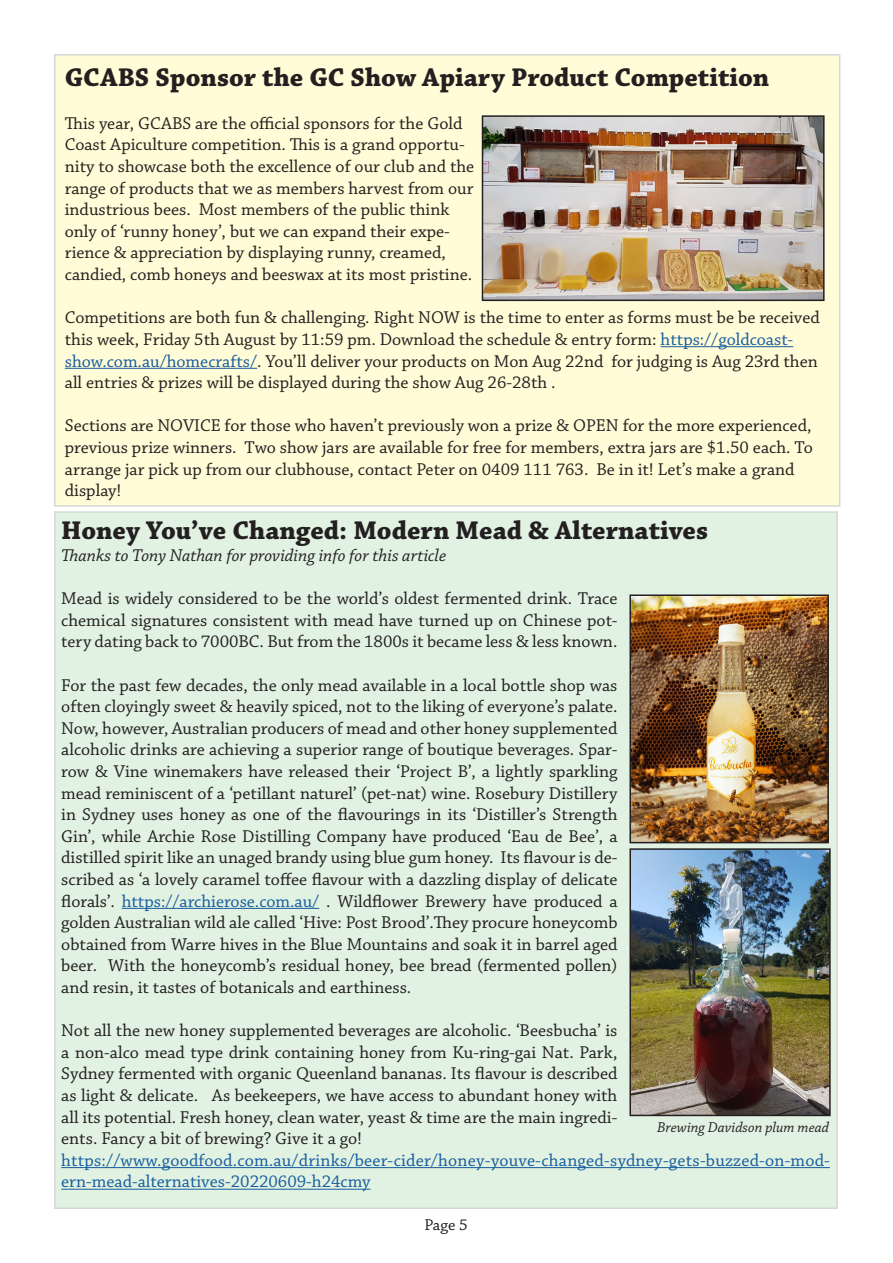
<style>
.page{position:relative;width:893px;height:1263px;background:#fff}
.page>*{position:absolute;margin:0;border:0;box-sizing:border-box;transform-origin:0 0}
.t1{font:700 27px "Chaparral Pro";color:#231f20}
.t2{font:18px/21.6px "Chaparral Pro";color:#231f20}
.t3{font:18px/21.6px "Chaparral Pro";letter-spacing:.01em;color:#175d9e}
.t4{font:italic 18px "Chaparral Pro";color:#231f20}
.t5{font:16.5px "Chaparral Pro";color:#231f20}
.t6{font:italic 15px "Chaparral Pro";color:#231f20}
.s1{color:#175d9e}
</style>
<div class="page">
<div style="left:54px;top:511px;width:784px;height:698px;background:#e1f2e2"></div>
<div style="left:54px;top:54px;width:786px;height:453px;background:#fffcd7"></div>
<hr style="left:661px;top:346px;width:132px;height:1px;background:#175d9e">
<hr style="left:65px;top:368px;width:192px;height:1px;background:#175d9e">
<img style="left:485px;top:118px;width:337px;height:180px">
<div style="left:482px;top:115px;width:343px;height:186px;border:2px solid #231f20"></div>
<hr style="left:122px;top:908px;width:197px;height:1px;background:#175d9e">
<hr style="left:61px;top:1167px;width:769px;height:1px;background:#175d9e">
<hr style="left:61px;top:1189px;width:310px;height:1px;background:#175d9e">
<img style="left:632px;top:597px;width:194px;height:243px">
<div style="left:629px;top:594px;width:200px;height:249px;border:2px solid #231f20"></div>
<img style="left:632px;top:851px;width:196px;height:262px">
<div style="left:629px;top:848px;width:202px;height:268px;border:2px solid #231f20"></div>
<h1 class="t1" style="left:65px;top:61px;width:706px">GCABS Sponsor the GC Show Apiary Product Competition</h1>
<p class="t2" style="left:65px;top:113px;width:411px">This year, GCABS are the official sponsors for the Gold Coast Apiculture competition. This is a grand opportu&shy;nity to showcase both the excellence of our club and the range of products that we as members harvest from our industrious bees. Most members of the public think only of ‘runny honey’, but we can expand their expe&shy;rience &amp; appreciation by displaying runny, creamed, candied, comb honeys and beeswax at its most pristine.</p>
<p class="t2" style="left:65px;top:307px;width:756px">Competitions are both fun &amp; challenging. Right NOW is the time to enter as forms must be be received this week, Friday 5th August by 11:59 pm. Download the schedule &amp; entry form: <span class="s1">https://goldcoast&shy;show.com.au/homecrafts/</span>. You’ll deliver your products on Mon Aug 22nd for judging is Aug 23rd then all entries &amp; prizes will be displayed during the show Aug 26-28th .</p>
<p class="t2" style="left:65px;top:415px;width:749px">Sections are NOVICE for those who haven’t previously won a prize &amp; OPEN for the more experienced, previous prize winners. Two show jars are available for free for members, extra jars are $1.50 each. To arrange jar pick up from our clubhouse, contact Peter on 0409 111 763. Be in it! Let’s make a grand display!</p>
<h1 class="t1" style="left:61px;top:515px;width:648px">Honey You’ve Changed: Modern Mead &amp; Alternatives</h1>
<p class="t4" style="left:61px;top:545px;width:387px">Thanks to Tony Nathan for providing info for this article</p>
<p class="t2" style="left:61px;top:588px;width:558px;text-align:justify">Mead is widely considered to be the world’s oldest fermented drink. Trace chemical signatures consistent with mead have turned up on Chinese pot&shy;tery dating back to 7000BC. But from the 1800s it became less &amp; less known.</p>
<p class="t2" style="left:61px;top:675px;width:558px;text-align:justify">For the past few decades, the only mead available in a local bottle shop was often cloyingly sweet &amp; heavily spiced, not to the liking of everyone’s palate.<br>Now, however, Australian producers of mead and other honey supplemented alcoholic drinks are achieving a superior range of boutique beverages. Spar&shy;row &amp; Vine winemakers have released their ‘Project B’, a lightly sparkling mead reminiscent of a ‘petillant naturel’ (pet-nat) wine. Rosebury Distillery in Sydney uses honey as one of the flavourings in its ‘Distiller’s Strength Gin’, while Archie Rose Distilling Company have produced ‘Eau de Bee’, a distilled spirit like an unaged brandy using blue gum honey. Its flavour is de&shy;scribed as ‘a lovely caramel toffee flavour with a dazzling display of delicate florals’. <span class="s1">https://archierose.com.au/</span> . Wildflower Brewery have produced a golden Australian wild ale called ‘Hive: Post Brood’.They procure honeycomb obtained from Warre hives in the Blue Mountains and soak it in barrel aged beer. With the honeycomb’s residual honey, bee bread (fermented pollen) and resin, it tastes of botanicals and earthiness.</p>
<p class="t2" style="left:61px;top:1020px;width:558px;text-align:justify">Not all the new honey supplemented beverages are alcoholic. ‘Beesbucha’ is a non-alco mead type drink containing honey from Ku-ring-gai Nat. Park, Sydney fermented with organic Queenland bananas. Its flavour is described as light &amp; delicate. As beekeepers, we have access to abundant honey with all its potential. Fresh honey, clean water, yeast &amp; time are the main ingredi&shy;ents. Fancy a bit of brewing? Give it a go!</p>
<p class="t3" style="left:61px;top:1150px;width:770px">https://www.goodfood.com.au/drinks/beer-cider/honey-youve-changed-sydney-gets-buzzed-on-mod&shy;ern-mead-alternatives-20220609-h24cmy</p>
<p class="t6" style="left:657px;top:1119px;width:173px">Brewing Davidson plum mead</p>
<p class="t5" style="left:424px;top:1215px;width:45px">Page 5</p>
</div>
